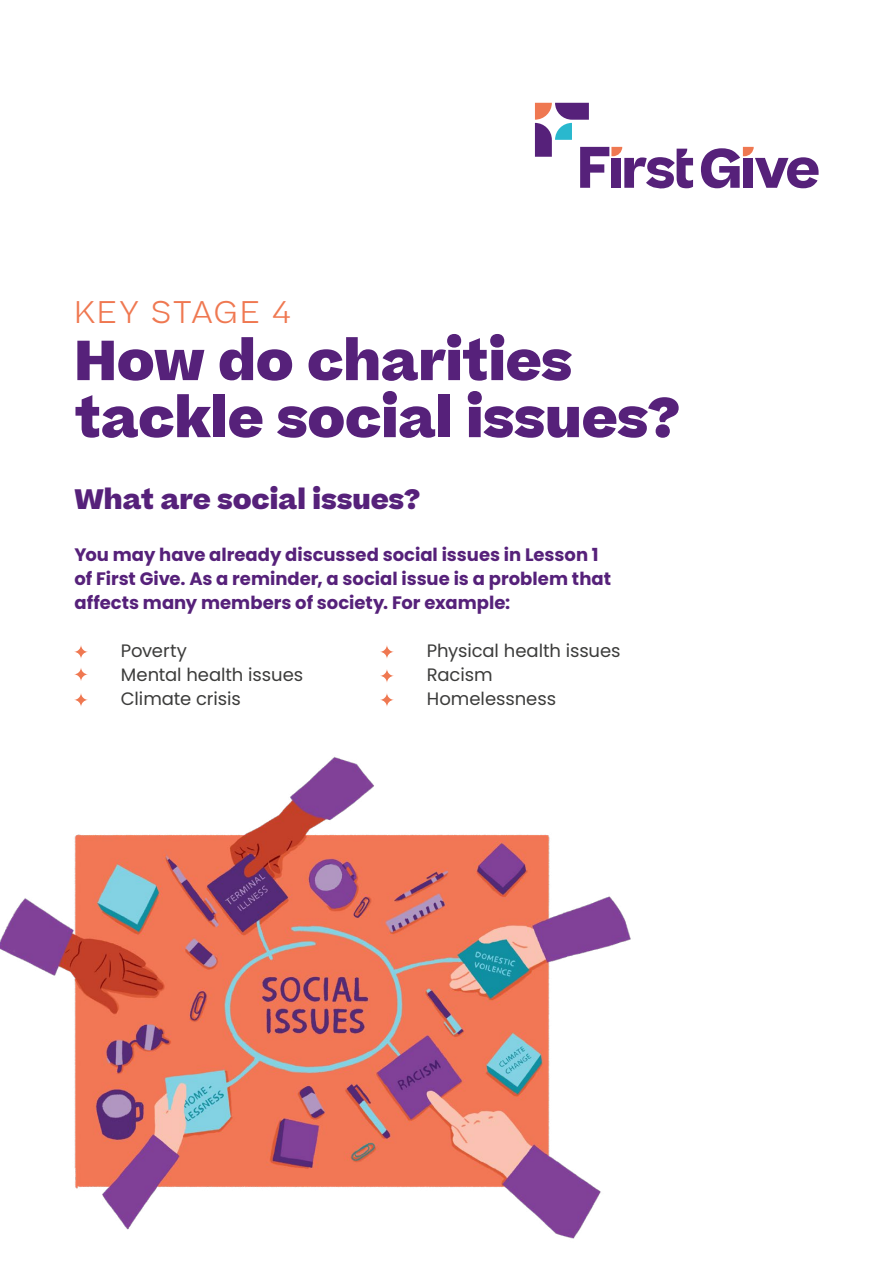
<style>
.page{position:relative;width:893px;height:1263px;background:#fff}
.page>*{position:absolute;margin:0;border:0;box-sizing:border-box;transform-origin:0 0}
.t1{font:800 54px/57px "Beatrice";color:#56217a}
.t2{font:300 30px "Beatrice";letter-spacing:.065em;color:#ef7851}
.t3{font:800 27px "Beatrice";letter-spacing:.005em;color:#56217a}
.t4{font:700 18px/24px "Poppins";color:#56217a}
.t5{font:18px/24px "Poppins";letter-spacing:-.005em;color:#3c3c3b}
</style>
<div class="page">
<svg style="left:701px;top:147px;width:118px;height:41px"></svg>
<svg style="left:535px;top:103px;width:158px;height:86px"></svg>
<img style="left:0;top:756px;width:631px;height:483px">
<svg style="left:74px;top:645px;width:14px;height:13px"></svg>
<svg style="left:74px;top:668px;width:14px;height:13px"></svg>
<svg style="left:74px;top:693px;width:14px;height:13px"></svg>
<svg style="left:380px;top:645px;width:14px;height:13px"></svg>
<svg style="left:380px;top:669px;width:14px;height:13px"></svg>
<svg style="left:380px;top:693px;width:14px;height:13px"></svg>
<h2 class="t2" style="left:74px;top:293px;width:218px">KEY STAGE 4</h2>
<h1 class="t1" style="left:74px;top:333px;width:608px">How do charities tackle social issues?</h1>
<h3 class="t3" style="left:74px;top:481px;width:348px">What are social issues?</h3>
<p class="t4" style="left:74px;top:543px;width:538px">You may have already discussed social issues in Lesson 1 of First Give. As a reminder, a social issue is a problem that affects many members of society. For example:</p>
<p class="t5" style="left:121px;top:639px;width:184px">Poverty<br>Mental health issues<br>Climate crisis</p>
<p class="t5" style="left:427px;top:639px;width:195px">Physical health issues<br>Racism<br>Homelessness</p>
</div>
